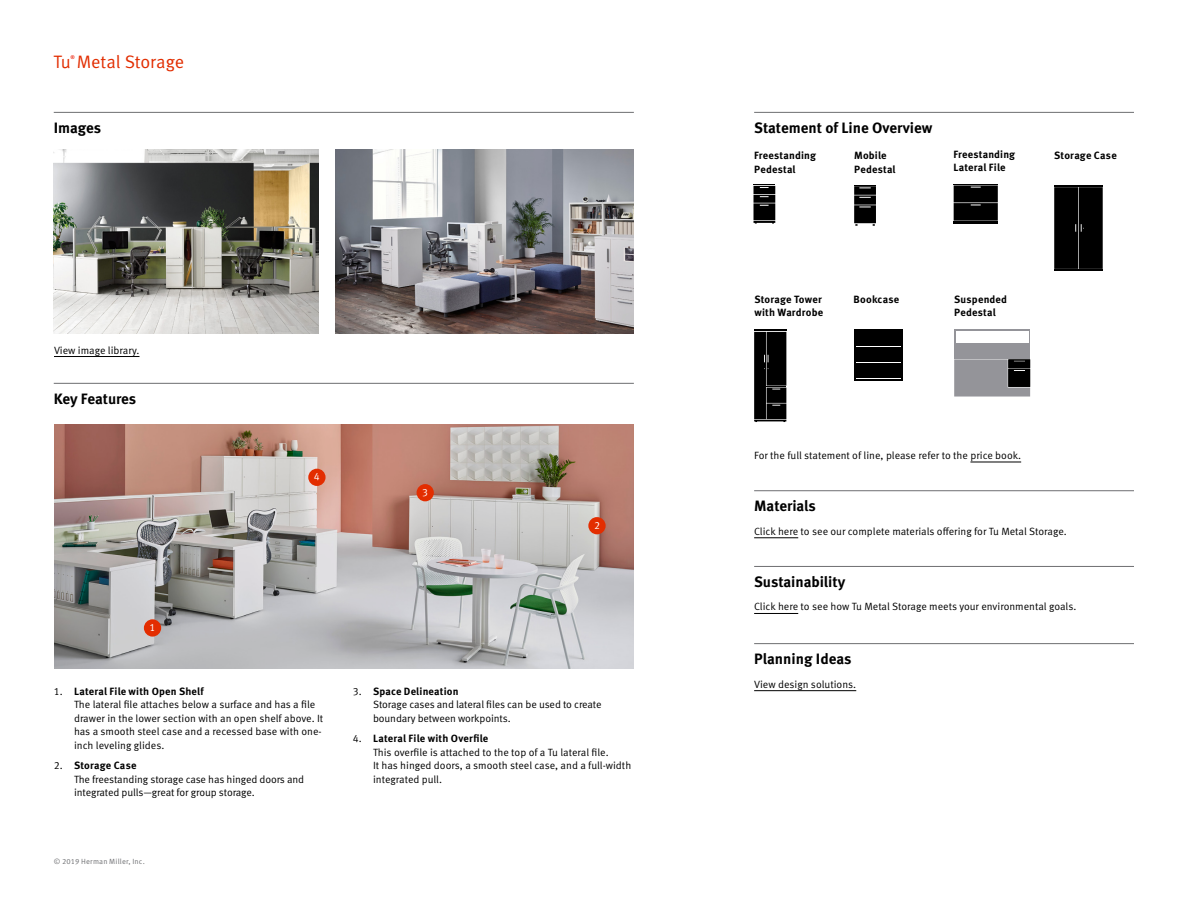
<style>
.page{position:relative;width:1188px;height:918px;background:#fff}
.page>*{position:absolute;margin:0;border:0;box-sizing:border-box;transform-origin:0 0}
.t1{font:18px "Meta OT Norm";letter-spacing:-.01em;color:#e22d00}
.t2{font:700 15px "Meta OT";color:#000}
.t3{font:10.5px/13.5px "Meta OT Norm";letter-spacing:-.005em;color:#000}
.t4{font:700 10.5px/13.5px "Meta OT";letter-spacing:.015em;color:#000}
.t5{font:10.5px "Meta OT Norm";color:#fff}
.t6{font:7.5px "Meta OT Norm";letter-spacing:.02em;color:#6d6e71}
.t7{font:700 5.25px "Meta OT";color:#ee3824}
.s1{font-family:"Meta OT Norm";font-weight:400}
</style>
<div class="page">
<hr style="left:754px;top:112px;width:380px;height:1px;background:#6d6e71">
<hr style="left:54px;top:112px;width:580px;height:1px;background:#6d6e71">
<hr style="left:54px;top:383px;width:580px;height:1px;background:#6d6e71">
<hr style="left:754px;top:490px;width:380px;height:1px;background:#6d6e71">
<hr style="left:754px;top:566px;width:380px;height:1px;background:#6d6e71">
<hr style="left:754px;top:643px;width:380px;height:1px;background:#6d6e71">
<hr style="left:754px;top:538px;width:44px;height:1px;background:#000">
<hr style="left:754px;top:613px;width:44px;height:1px;background:#000">
<hr style="left:754px;top:690px;width:102px;height:1px;background:#000">
<hr style="left:970px;top:462px;width:51px;height:1px;background:#000">
<hr style="left:54px;top:356px;width:86px;height:1px;background:#000">
<img style="left:54px;top:424px;width:580px;height:245px">
<div style="left:144px;top:619px;width:17px;height:18px;background:#e32d00;border-radius:50%"></div>
<div style="left:588px;top:517px;width:18px;height:17px;background:#e32d00;border-radius:50%"></div>
<div style="left:417px;top:484px;width:17px;height:17px;background:#e32d00;border-radius:50%"></div>
<div style="left:308px;top:469px;width:18px;height:17px;background:#e32d00;border-radius:50%"></div>
<img style="left:54px;top:150px;width:264px;height:183px">
<img style="left:336px;top:150px;width:298px;height:183px">
<svg style="left:754px;top:184px;width:21px;height:40px"></svg>
<svg style="left:854px;top:185px;width:22px;height:41px"></svg>
<hr style="left:954px;top:357px;width:76px;height:2px;background:#949499">
<div style="left:954px;top:329px;width:76px;height:28px;background:#949499"></div>
<div style="left:956px;top:331px;width:72px;height:11px;background:#fff"></div>
<svg style="left:954px;top:359px;width:76px;height:38px;background:#7a7a7e"></svg>
<svg style="left:954px;top:185px;width:44px;height:36px;background:#0e0e0e"></svg>
<hr style="left:954px;top:184px;width:44px;height:1px;background:#000">
<hr style="left:954px;top:221px;width:44px;height:2px;background:#000">
<hr style="left:1054px;top:185px;width:49px;height:2px;background:#000">
<svg style="left:1054px;top:187px;width:49px;height:84px;background:#070707"></svg>
<hr style="left:754px;top:329px;width:32px;height:2px;background:#000">
<svg style="left:754px;top:332px;width:32px;height:90px;background:#0e0e0e"></svg>
<div style="left:856px;top:347px;width:45px;height:15px;background:#000"></div>
<div style="left:856px;top:363px;width:45px;height:14px;background:#000"></div>
<hr style="left:854px;top:329px;width:49px;height:2px;background:#000">
<hr style="left:901px;top:331px;width:2px;height:50px;background:#000">
<hr style="left:854px;top:331px;width:2px;height:50px;background:#000">
<hr style="left:856px;top:379px;width:45px;height:2px;background:#000">
<div style="left:856px;top:331px;width:45px;height:15px;background:#000"></div>
<h1 class="t1" style="left:53px;top:50px;width:132px">Tu Metal Storage</h1>
<p class="t7" style="left:71px;top:53px;width:6px">®</p>
<h2 class="t2" style="left:54px;top:118px;width:49px">Images</h2>
<h2 class="t2" style="left:754px;top:118px;width:180px">Statement of Line Overview</h2>
<p class="t4" style="left:754px;top:149px;width:63px">Freestanding<br>Pedestal</p>
<p class="t4" style="left:854px;top:149px;width:43px">Mobile<br>Pedestal</p>
<p class="t4" style="left:953px;top:148px;width:63px">Freestanding</p>
<p class="t4" style="left:1054px;top:149px;width:64px">Storage Case</p>
<p class="t4" style="left:953px;top:161px;width:54px">Lateral File</p>
<p class="t3" style="left:54px;top:343px;width:87px">View image library.</p>
<h2 class="t2" style="left:54px;top:389px;width:84px">Key Features</h2>
<p class="t4" style="left:754px;top:292px;width:70px">Storage Tower with Wardrobe</p>
<p class="t4" style="left:854px;top:292px;width:47px">Bookcase</p>
<p class="t4" style="left:954px;top:292px;width:54px">Suspended<br>Pedestal</p>
<p class="t5" style="left:314px;top:470px;width:7px">4</p>
<p class="t5" style="left:422px;top:486px;width:7px">3</p>
<p class="t5" style="left:594px;top:519px;width:7px">2</p>
<p class="t5" style="left:150px;top:621px;width:7px">1</p>
<p class="t4" style="left:54px;top:685px;width:152px"><span class="s1">1.</span> Lateral File with Open Shelf</p>
<p class="t3" style="left:74px;top:698px;width:251px">The lateral file attaches below a surface and has a file drawer in the lower section with an open shelf above. It has a smooth steel case and a recessed base with one&shy;inch leveling glides.</p>
<p class="t4" style="left:54px;top:759px;width:84px"><span class="s1">2.</span> Storage Case</p>
<p class="t3" style="left:74px;top:772px;width:232px">The freestanding storage case has hinged doors and integrated pulls—great for group storage.</p>
<p class="t6" style="left:54px;top:857px;width:93px">© 2019 Herman Miller, Inc.</p>
<p class="t4" style="left:353px;top:685px;width:107px"><span class="s1">3.</span> Space Delineation</p>
<p class="t3" style="left:373px;top:698px;width:230px">Storage cases and lateral files can be used to create boundary between workpoints.</p>
<p class="t4" style="left:353px;top:732px;width:137px"><span class="s1">4.</span> Lateral File with Overfile</p>
<p class="t3" style="left:373px;top:746px;width:260px">This overfile is attached to the top of a Tu lateral file.<br>It has hinged doors, a smooth steel case, and a full-width integrated pull.</p>
<p class="t3" style="left:754px;top:449px;width:269px">For the full statement of line, please refer to the price book.</p>
<h2 class="t2" style="left:754px;top:496px;width:63px">Materials</h2>
<p class="t3" style="left:754px;top:525px;width:314px">Click here to see our complete materials offering for Tu Metal Storage.</p>
<h2 class="t2" style="left:754px;top:572px;width:93px">Sustainability</h2>
<p class="t3" style="left:754px;top:600px;width:324px">Click here to see how Tu Metal Storage meets your environmental goals.</p>
<h2 class="t2" style="left:754px;top:649px;width:99px">Planning Ideas</h2>
<p class="t3" style="left:754px;top:677px;width:104px">View design solutions.</p>
</div>
